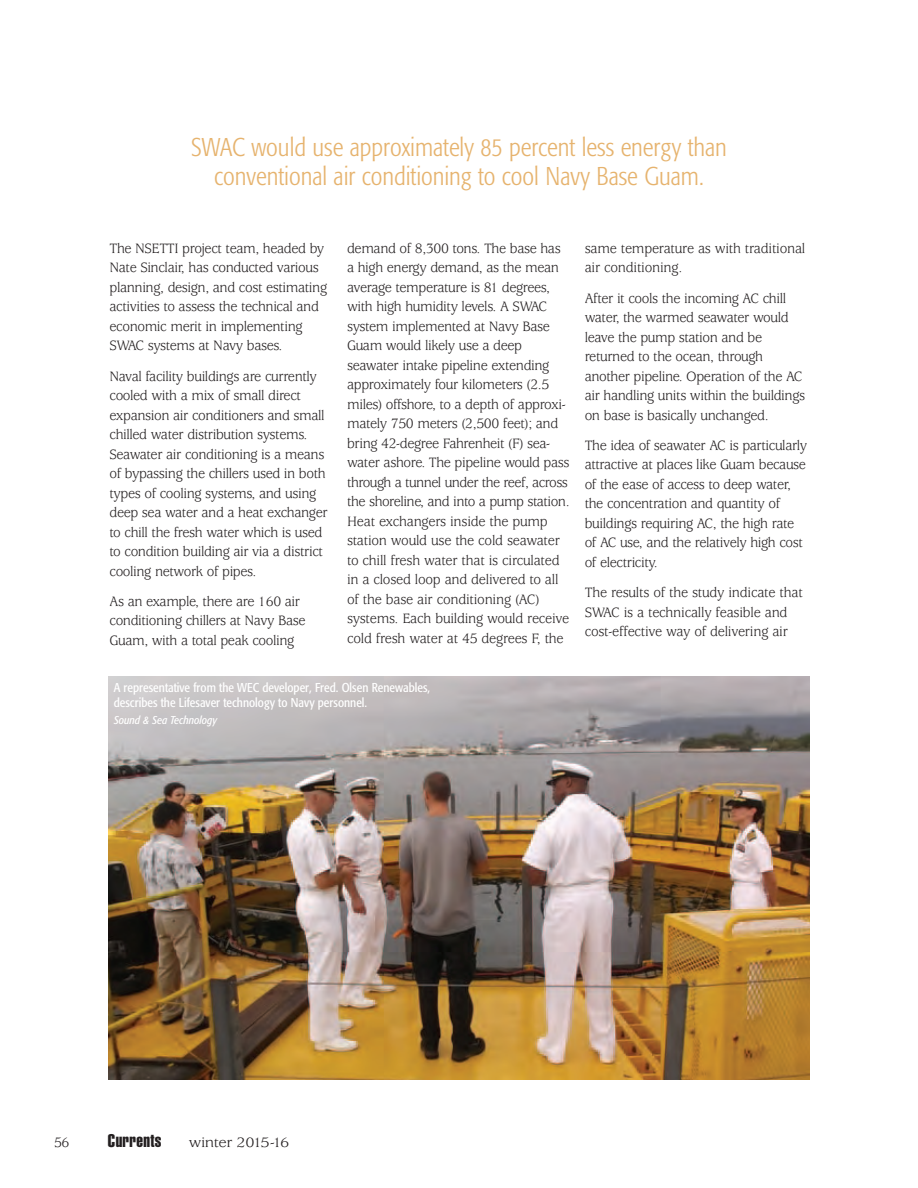
<style>
.page{position:relative;width:918px;height:1188px;background:#fff}
.page>*{position:absolute;margin:0;border:0;box-sizing:border-box;transform-origin:0 0}
.t1{font:300 condensed 25.5px/28.5px "Formata";color:#e6b36e;text-align:center}
.t2{font:18px "Helvetica Extra Compressed";letter-spacing:.02em;color:#231f20;scale:1.1 1}
.t3{font:15px/19.5px "Usherwood";letter-spacing:-.03em;color:#231f20;scale:.95 1}
.t4{font:15px "Usherwood";letter-spacing:-.03em;color:#231f20;scale:1.1 1}
.t5{font:condensed 12.75px/15px "Formata";color:#fff}
.t6{font:italic condensed 11.25px "Formata";color:#fff}
</style>
<div class="page">
<img style="left:108px;top:676px;width:702px;height:404px">
<h1 class="t1" style="left:191px;top:135px;width:537px">SWAC would use approximately 85 percent less energy than conventional air conditioning to cool Navy Base Guam.</h1>
<p class="t3" style="left:110px;top:240px;width:231px">The NSETTI project team, headed by Nate Sinclair, has conducted various planning, design, and cost estimating activities to assess the technical and economic merit in implementing SWAC systems at Navy bases.</p>
<p class="t3" style="left:110px;top:368px;width:231px">Naval facility buildings are currently cooled with a mix of small direct expansion air conditioners and small chilled water distribution systems.<br>Seawater air conditioning is a means of bypassing the chillers used in both types of cooling systems, and using deep sea water and a heat exchanger to chill the fresh water which is used to condition building air via a district cooling network of pipes.</p>
<p class="t3" style="left:110px;top:593px;width:208px">As an example, there are 160 air conditioning chillers at Navy Base<br>Guam, with a total peak cooling</p>
<p class="t3" style="left:347px;top:240px;width:236px">demand of 8,300 tons. The base has a high energy demand, as the mean average temperature is 81 degrees, with high humidity levels. A SWAC system implemented at Navy Base Guam would likely use a deep seawater intake pipeline extending approximately four kilometers (2.5 miles) offshore, to a depth of approxi&shy;mately 750 meters (2,500 feet); and bring 42-degree Fahrenheit (F) sea - water ashore. The pipeline would pass through a tunnel under the reef, across the shoreline, and into a pump station.<br>Heat exchangers inside the pump station would use the cold seawater to chill fresh water that is circulated in a closed loop and delivered to all of the base air conditioning (AC) systems. Each building would receive cold fresh water at 45 degrees F, the</p>
<p class="t3" style="left:585px;top:240px;width:234px">same temperature as with traditional air conditioning.</p>
<p class="t3" style="left:585px;top:290px;width:234px">After it cools the incoming AC chill water, the warmed seawater would leave the pump station and be returned to the ocean, through another pipeline. Operation of the AC air handling units within the buildings on base is basically unchanged.</p>
<p class="t3" style="left:585px;top:437px;width:236px">The idea of seawater AC is particularly attractive at places like Guam because of the ease of access to deep water, the concentration and quantity of buildings requiring AC, the high rate of AC use, and the relatively high cost of electricity.</p>
<p class="t3" style="left:585px;top:584px;width:231px">The results of the study indicate that<br>SWAC is a technically feasible and cost-effective way of delivering air</p>
<p class="t5" style="left:114px;top:681px;width:318px">A representative from the WEC developer, Fred. Olsen Renewables, describes the Lifesaver technology to Navy personnel.</p>
<p class="t6" style="left:114px;top:716px;width:105px">Sound &amp; Sea Technology</p>
<p class="t3" style="left:54px;top:1134px;width:18px">56</p>
<p class="t2" style="left:108px;top:1134px;width:50px">Currents</p>
<p class="t4" style="left:189px;top:1137px;width:93px">winter 2015-16</p>
</div>
